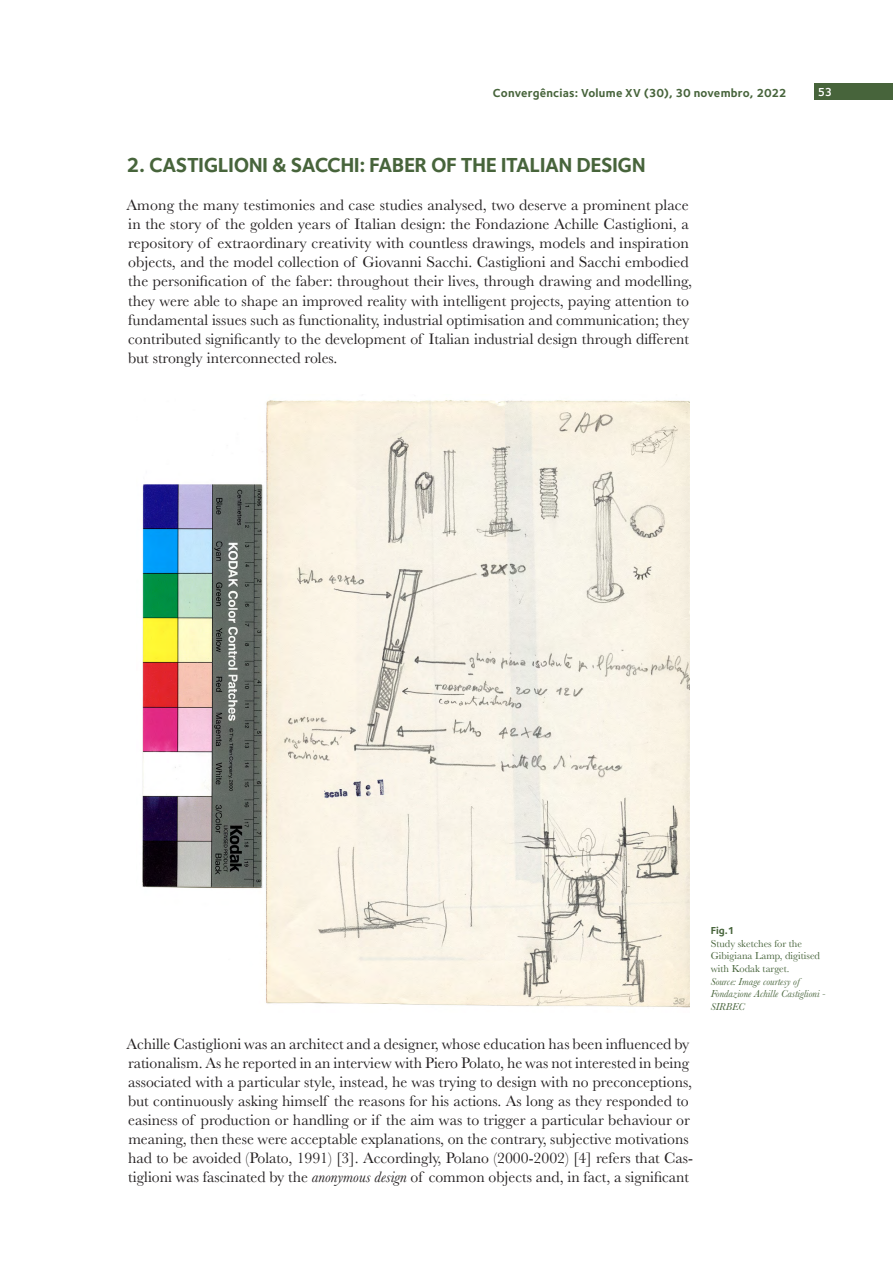
<style>
.page{position:relative;width:893px;height:1263px;background:#fff}
.page>*{position:absolute;margin:0;border:0;box-sizing:border-box;transform-origin:0 0}
.t1{font:700 21px "Foundry Sterling";letter-spacing:-.025em;color:#47643b}
.t2{font:15.75px/19px "Baskerville";color:#231f20}
.t3{font:700 12px "Foundry Sterling";letter-spacing:.02em;color:#47643b}
.t4{font:600 12px "Foundry Sterling";color:#fff}
.t5{font:10.5px/12.6px "Baskerville";color:#47643b}
.t6{font:italic 10.5px/12.6px "Baskerville";color:#47643b}
.t7{font:700 10.5px "Foundry Sterling";color:#47643b}
.s1{font-style:italic}
</style>
<div class="page">
<div style="left:814px;top:83px;width:79px;height:17px;background:#47643b"></div>
<img style="left:142px;top:400px;width:547px;height:608px">
<p class="t3" style="left:493px;top:85px;width:295px">Convergências: Volume XV (30), 30 novembro, 2022</p>
<p class="t4" style="left:818px;top:85px;width:16px">53</p>
<h1 class="t1" style="left:126px;top:153px;width:521px">2. CASTIGLIONI &amp; SACCHI: FABER OF THE ITALIAN DESIGN</h1>
<p class="t2" style="left:126px;top:196px;width:567px">Among the many testimonies and case studies analysed, two deserve a prominent place in the story of the golden years of Italian design: the Fondazione Achille Castiglioni, a repository of extraordinary creativity with countless drawings, models and inspiration objects, and the model collection of Giovanni Sacchi. Castiglioni and Sacchi embodied the personification of the faber: throughout their lives, through drawing and modelling, they were able to shape an improved reality with intelligent projects, paying attention to fundamental issues such as functionality, industrial optimisation and communication; they contributed significantly to the development of Italian industrial design through different but strongly interconnected roles.</p>
<p class="t2" style="left:126px;top:1034px;width:568px">Achille Castiglioni was an architect and a designer, whose education has been influenced by rationalism. As he reported in an interview with Piero Polato, he was not interested in being associated with a particular style, instead, he was trying to design with no preconceptions, but continuously asking himself the reasons for his actions. As long as they responded to easiness of production or handling or if the aim was to trigger a particular behaviour or meaning, then these were acceptable explanations, on the contrary, subjective motivations had to be avoided (Polato, 1991) [3]. Accordingly, Polano (2000-2002) [4] refers that Cas&shy;tiglioni was fascinated by the <span class="s1">anonymous design</span> of common objects and, in fact, a significant</p>
<p class="t7" style="left:711px;top:924px;width:25px">Fig.1</p>
<p class="t5" style="left:711px;top:937px;width:111px">Study sketches for the<br>Gibigiana Lamp, digitised with Kodak target.</p>
<p class="t6" style="left:711px;top:975px;width:116px">Source: Image courtesy of<br>Fondazione Achille Castiglioni -<br>SIRBEC</p>
</div>
